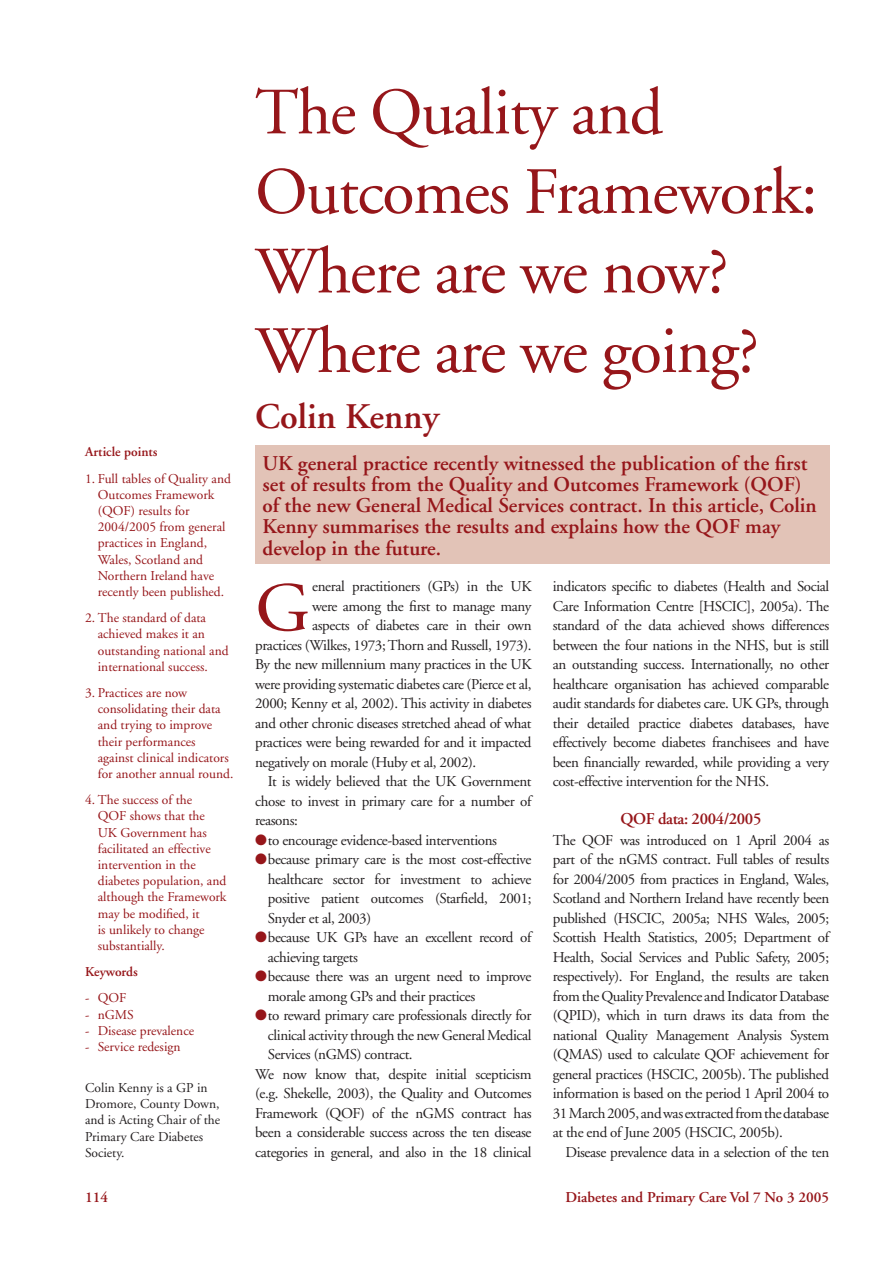
<style>
.page{position:relative;width:893px;height:1263px;background:#fff}
.page>*{position:absolute;margin:0;border:0;box-sizing:border-box;transform-origin:0 0}
.t1{font:69.45px "Adobe Garamond";color:#96161a;scale:1.06 1}
.t2{font:66px/79.5px "Adobe Garamond";letter-spacing:-.02em;color:#96161a}
.t3{font:600 36px "Adobe Garamond";color:#96161a}
.t4{font:600 21px/21.3px "Adobe Garamond";color:#96161a}
.t5{font:600 16.5px "Adobe Garamond";letter-spacing:-.025em;color:#96161a}
.t6{font:15px/19.5px "Adobe Garamond";letter-spacing:-.025em;color:#231f20;text-align:justify}
.t7{font:600 15px "Adobe Garamond";color:#96161a}
.t8{font:13.5px/16.2px "Adobe Garamond";color:#96161a}
.t9{font:13.5px/16.2px "Adobe Garamond";color:#231f20}
.t10{font:600 13.5px "Adobe Garamond";color:#96161a}
.s1{color:#96161a}
</style>
<div class="page">
<div style="left:255px;top:445px;width:574px;height:118px;background:#e2c3b7"></div>
<h2 class="t2" style="left:255px;top:74px;width:564px">The Quality and<br>Outcomes Framework:<br>Where are we now?<br>Where are we going?</h2>
<p class="t10" style="left:85px;top:445px;width:74px">Article points</p>
<p class="t8" style="left:98px;top:470px;width:135px;text-indent:-13px">1. Full tables of Quality and<br>Outcomes Framework (QOF) results for<br>2004/2005 from general practices in England,<br>Wales, Scotland and<br>Northern Ireland have recently been published.</p>
<p class="t8" style="left:98px;top:610px;width:132px;text-indent:-13px">2. The standard of data achieved makes it an outstanding national and international success.</p>
<p class="t8" style="left:98px;top:685px;width:137px;text-indent:-13px">3. Practices are now consolidating their data and trying to improve their performances against clinical indicators for another annual round.</p>
<p class="t8" style="left:98px;top:792px;width:130px;text-indent:-13px">4. The success of the<br>QOF shows that the<br>UK Government has facilitated an effective intervention in the diabetes population, and although the Framework may be modified, it<br>is unlikely to change substantially.</p>
<p class="t10" style="left:85px;top:964px;width:54px">Keywords</p>
<p class="t8" style="left:85px;top:990px;width:43px">- QOF</p>
<p class="t8" style="left:85px;top:1006px;width:50px">- nGMS</p>
<p class="t8" style="left:85px;top:1023px;width:111px">- Disease prevalence</p>
<p class="t8" style="left:85px;top:1039px;width:97px">- Service redesign</p>
<p class="t9" style="left:85px;top:1080px;width:137px">Colin Kenny is a GP in<br>Dromore, County Down, and is Acting Chair of the<br>Primary Care Diabetes<br>Society.</p>
<h3 class="t3" style="left:255px;top:396px;width:185px">Colin Kenny</h3>
<p class="t4" style="left:263px;top:453px;width:556px">UK general practice recently witnessed the publication of the first set of results from the Quality and Outcomes Framework (QOF) of the new General Medical Services contract. In this article, Colin Kenny summarises the results and explains how the QOF may develop in the future.</p>
<h1 class="t1" style="left:255px;top:571px;width:54px">G</h1>
<p class="t6" style="left:312px;top:577px;width:221px">eneral practitioners (GPs) in the UK</p>
<p class="t6" style="left:312px;top:597px;width:221px">were among the first to manage many</p>
<p class="t6" style="left:312px;top:616px;width:221px">aspects of diabetes care in their own</p>
<p class="t6" style="left:255px;top:636px;width:278px">practices (Wilkes, 1973; Thorn and Russell, 1973).</p>
<p class="t6" style="left:255px;top:655px;width:278px">By the new millennium many practices in the UK</p>
<p class="t6" style="left:255px;top:675px;width:278px">were providing systematic diabetes care (Pierce et al,</p>
<p class="t6" style="left:255px;top:694px;width:278px">2000; Kenny et al, 2002). This activity in diabetes</p>
<p class="t6" style="left:255px;top:714px;width:278px">and other chronic diseases stretched ahead of what</p>
<p class="t6" style="left:255px;top:733px;width:278px">practices were being rewarded for and it impacted</p>
<p class="t6" style="left:255px;top:753px;width:223px">negatively on morale (Huby et al, 2002).</p>
<p class="t6" style="left:268px;top:772px;width:265px">It is widely believed that the UK Government</p>
<p class="t6" style="left:255px;top:792px;width:278px">chose to invest in primary care for a number of</p>
<p class="t6" style="left:255px;top:811px;width:44px">reasons:</p>
<p class="t6" style="left:255px;top:831px;width:243px"><span class="s1">●</span>to encourage evidence-based interventions</p>
<p class="t6" style="left:268px;top:850px;width:265px;text-indent:-13px"><span class="s1">●</span>because primary care is the most cost-effective healthcare sector for investment to achieve positive patient outcomes (Starfield, 2001; Snyder et al, 2003)</p>
<p class="t6" style="left:268px;top:928px;width:265px;text-indent:-13px"><span class="s1">●</span>because UK GPs have an excellent record of achieving targets</p>
<p class="t6" style="left:268px;top:967px;width:265px;text-indent:-13px"><span class="s1">●</span>because there was an urgent need to improve morale among GPs and their practices</p>
<p class="t6" style="left:255px;top:1006px;width:278px"><span class="s1">●</span>to reward primary care professionals directly for</p>
<p class="t6" style="left:268px;top:1026px;width:265px">clinical activity through the new General Medical</p>
<p class="t6" style="left:268px;top:1045px;width:146px">Services (nGMS) contract.</p>
<p class="t6" style="left:255px;top:1065px;width:278px">We now know that, despite initial scepticism</p>
<p class="t6" style="left:255px;top:1084px;width:278px">(e.g. Shekelle, 2003), the Quality and Outcomes</p>
<p class="t6" style="left:255px;top:1104px;width:278px">Framework (QOF) of the nGMS contract has</p>
<p class="t6" style="left:255px;top:1123px;width:278px">been a considerable success across the ten disease</p>
<p class="t6" style="left:255px;top:1143px;width:278px">categories in general, and also in the 18 clinical</p>
<p class="t6" style="left:553px;top:577px;width:278px">indicators specific to diabetes (Health and Social Care Information Centre [HSCIC], 2005a). The standard of the data achieved shows differences between the four nations in the NHS, but is still an outstanding success. Internationally, no other healthcare organisation has achieved comparable audit standards for diabetes care. UK GPs, through their detailed practice diabetes databases, have effectively become diabetes franchisees and have been financially rewarded, while providing a very cost-effective intervention for the NHS.</p>
<p class="t5" style="left:621px;top:809px;width:142px">QOF data: 2004/2005</p>
<p class="t6" style="left:553px;top:831px;width:278px">The QOF was introduced on 1 April 2004 as part of the nGMS contract. Full tables of results for 2004/2005 from practices in England, Wales, Scotland and Northern Ireland have recently been published (HSCIC, 2005a; NHS Wales, 2005; Scottish Health Statistics, 2005; Department of Health, Social Services and Public Safety, 2005; respectively). For England, the results are taken from the Quality Prevalence and Indicator Database (QPID), which in turn draws its data from the national Quality Management Analysis System (QMAS) used to calculate QOF achievement for general practices (HSCIC, 2005b). The published information is based on the period 1 April 2004 to 31 March 2005, and was extracted from the database at the end of June 2005 (HSCIC, 2005b).</p>
<p class="t6" style="left:566px;top:1143px;width:265px">Disease prevalence data in a selection of the ten</p>
<p class="t7" style="left:85px;top:1189px;width:24px">114</p>
<p class="t7" style="left:565px;top:1189px;width:265px">Diabetes and Primary Care Vol 7 No 3 2005</p>
</div>
